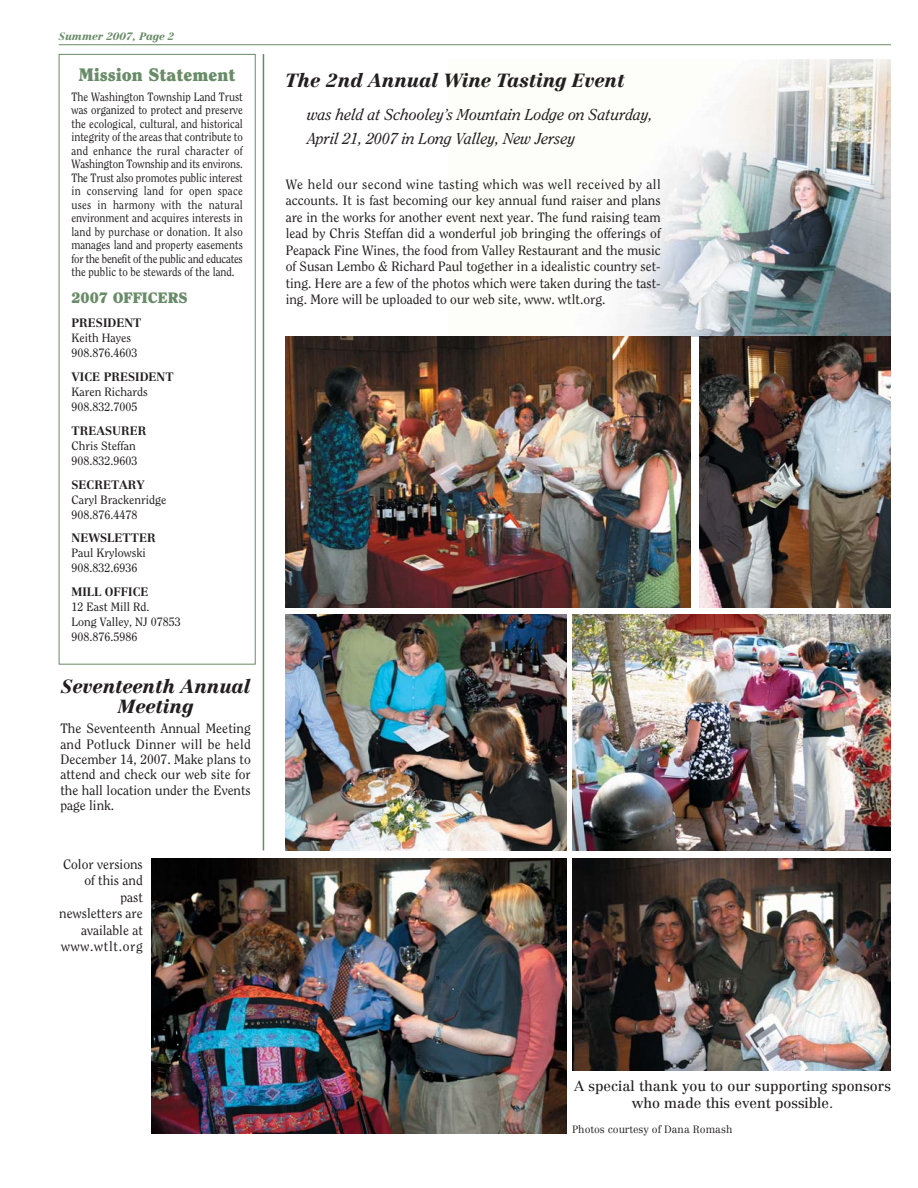
<style>
.page{position:relative;width:918px;height:1188px;background:#fff}
.page>*{position:absolute;margin:0;border:0;box-sizing:border-box;transform-origin:0 0}
.t1{font:italic 900 18.75px/19.5px "Centennial";color:#231f20;text-align:center}
.t2{font:900 18px "Clearface";color:#698c68}
.t3{font:italic 15.75px/24px "Clearface";color:#231f20}
.t4{font:900 15px "Clearface";color:#698c68}
.t5{font:14.25px/17.1px "Centennial";color:#231f20;text-align:center}
.t6{font:13.5px/16.5px "Clearface";color:#231f20;text-align:justify}
.t7{font:12px/13.5px "Clearface";color:#231f20;text-align:justify;scale:.9 1}
.t8{font:12px/15px "Clearface";color:#231f20}
.t9{font:700 12px "Centennial";color:#231f20}
.t10{font:300 10.5px "Centennial";color:#231f20}
.t11{font:italic 900 10.5px "Centennial";color:#698c68}
</style>
<div class="page">
<svg style="left:58px;top:44px;width:833px;height:621px"></svg>
<hr style="left:263px;top:54px;width:1px;height:796px;background:#698c68">
<img style="left:286px;top:336px;width:405px;height:271px">
<img style="left:572px;top:614px;width:319px;height:236px">
<img style="left:700px;top:336px;width:191px;height:271px">
<img style="left:286px;top:614px;width:281px;height:236px">
<img style="left:152px;top:858px;width:415px;height:276px">
<img style="left:572px;top:858px;width:319px;height:213px">
<p class="t11" style="left:59px;top:32px;width:117px">Summer 2007, Page 2</p>
<h2 class="t2" style="left:79px;top:67px;width:158px">Mission Statement</h2>
<p class="t7" style="left:71px;top:91px;width:192px">The Washington Township Land Trust was organized to protect and preserve the ecological, cultural, and historical integrity of the areas that contribute to and enhance the rural character of Washington Township and its environs.<br>The Trust also promotes public interest in conserving land for open space uses in harmony with the natural environment and acquires interests in land by purchase or donation. It also manages land and property easements for the benefit of the public and educates the public to be stewards of the land.</p>
<p class="t4" style="left:71px;top:292px;width:118px">2007 OFFICERS</p>
<p class="t9" style="left:71px;top:318px;width:72px">PRESIDENT</p>
<p class="t8" style="left:71px;top:331px;width:67px">Keith Hayes<br>908.876.4603</p>
<p class="t9" style="left:71px;top:372px;width:104px">VICE PRESIDENT</p>
<p class="t8" style="left:71px;top:385px;width:78px">Karen Richards<br>908.832.7005</p>
<p class="t9" style="left:71px;top:426px;width:76px">TREASURER</p>
<p class="t8" style="left:71px;top:439px;width:67px">Chris Steffan<br>908.832.9603</p>
<p class="t9" style="left:71px;top:479px;width:75px">SECRETARY</p>
<p class="t8" style="left:71px;top:493px;width:96px">Caryl Brackenridge<br>908.876.4478</p>
<p class="t9" style="left:71px;top:533px;width:86px">NEWSLETTER</p>
<p class="t8" style="left:71px;top:547px;width:76px">Paul Krylowski<br>908.832.6936</p>
<p class="t9" style="left:71px;top:587px;width:79px">MILL OFFICE</p>
<p class="t8" style="left:71px;top:600px;width:111px">12 East Mill Rd.<br>Long Valley, NJ 07853<br>908.876.5986</p>
<h1 class="t1" style="left:61px;top:678px;width:191px">Seventeenth Annual<br>Meeting</h1>
<p class="t6" style="left:60px;top:722px;width:192px;line-height:15.3px">The Seventeenth Annual Meeting and Potluck Dinner will be held December 14, 2007. Make plans to attend and check our web site for the hall location under the Events page link.</p>
<p class="t6" style="left:59px;top:857px;width:85px;text-align:right">Color versions of this and past newsletters are available at www.wtlt.org</p>
<h1 class="t1" style="left:286px;top:72px;width:340px">The 2nd Annual Wine Tasting Event</h1>
<p class="t3" style="left:307px;top:103px;width:347px">was held at Schooley’s Mountain Lodge on Saturday,<br>April 21, 2007 in Long Valley, New Jersey</p>
<p class="t6" style="left:286px;top:177px;width:377px">We held our second wine tasting which was well received by all accounts. It is fast becoming our key annual fund raiser and plans are in the works for another event next year. The fund raising team lead by Chris Steffan did a wonderful job bringing the offerings of Peapack Fine Wines, the food from Valley Restaurant and the music of Susan Lembo &amp; Richard Paul together in a idealistic country set&shy;ting. Here are a few of the photos which were taken during the tast&shy;ing. More will be uploaded to our web site, www. wtlt.org.</p>
<p class="t5" style="left:574px;top:1078px;width:318px">A special thank you to our supporting sponsors who made this event possible.</p>
<p class="t10" style="left:572px;top:1125px;width:162px">Photos courtesy of Dana Romash</p>
</div>
